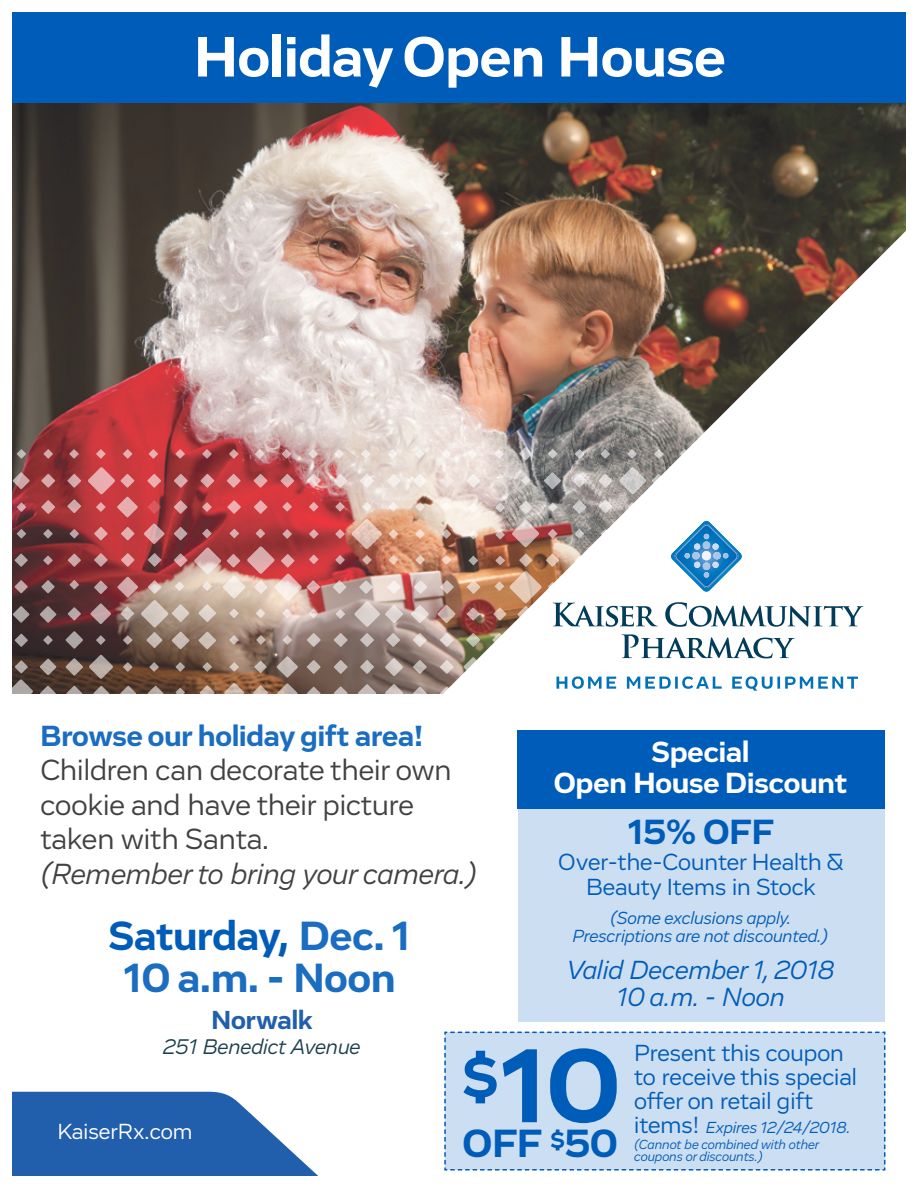
<style>
.page{position:relative;width:918px;height:1188px;background:#fff}
.page>*{position:absolute;margin:0;border:0;box-sizing:border-box;transform-origin:0 0}
.t1{font:700 108px "Vito";color:#005cb9}
.t2{font:700 58.5px "Vito";color:#fff}
.t3{font:700 42px/42px "Vito";color:#1a6dc0;text-align:center}
.t4{font:700 40.5px "Vito";color:#005cb9}
.t5{font:700 36px "Vito";color:#005cb9}
.t6{font:30px/34.5px "Vito";color:#414042}
.t7{font:italic 30px "Vito";color:#414042}
.t8{font:700 30px "Vito";color:#1a6dc0}
.t9{font:700 30px/31.5px "Vito";color:#fff;text-align:center}
.t10{font:italic 27px/27px "Vito";color:#005cb9;text-align:center}
.t11{font:700 26.85px "Vito";color:#215eac}
.t12{font:24px/24px "Vito";color:#005cb9;text-align:center}
.t13{font:22.5px "Vito";color:#fff}
.t14{font:italic 21.75px "Vito";color:#1a3f4e}
.t15{font:italic 18px/18px "Vito";color:#005cb9;text-align:center}
.t16{font:italic 16.5px "Vito";letter-spacing:-.005em;color:#005cb9}
.t17{font:italic 13.5px "Vito";color:#005cb9}
.s1{color:#005cb9}
.s2{font-style:normal;font-size:24px}
</style>
<div class="page">
<img style="left:12px;top:12px;width:894px;height:1164px">
<div style="left:519px;top:730px;width:366px;height:292px;background:#ccdef1"></div>
<div style="left:517px;top:730px;width:368px;height:79px;background:#005cb9"></div>
<div style="left:444px;top:1031px;width:442px;height:140px;background:#ccdef1"></div>
<h2 class="t2" style="left:194px;top:20px;width:533px">Holiday Open House</h2>
<p class="t8" style="left:40px;top:717px;width:385px">Browse our holiday gift area!</p>
<p class="t6" style="left:40px;top:753px;width:413px">Children can decorate their own cookie and have their picture taken with Santa.</p>
<p class="t7" style="left:40px;top:856px;width:438px">(Remember to bring your camera.)</p>
<p class="t9" style="left:554px;top:736px;width:295px">Special<br>Open House Discount</p>
<h3 class="t5" style="left:628px;top:810px;width:148px">15% OFF</h3>
<p class="t12" style="left:558px;top:849px;width:287px;line-height:25.5px">Over-the-Counter Health &amp;<br>Beauty Items in Stock</p>
<p class="t15" style="left:573px;top:909px;width:257px">(Some exclusions apply.<br>Prescriptions are not discounted.)</p>
<p class="t10" style="left:566px;top:957px;width:269px">Valid December 1, 2018<br>10 a.m. - Noon</p>
<h3 class="t3" style="left:108px;top:914px;width:303px"><span class="s1">Saturday,</span> Dec. 1<br>10 a.m. - Noon</h3>
<p class="t11" style="left:212px;top:1003px;width:103px">Norwalk</p>
<p class="t14" style="left:163px;top:1034px;width:199px">251 Benedict Avenue</p>
<h1 class="t1" style="left:462px;top:1019px;width:160px"><sup>$</sup>10</h1>
<p class="t12" style="left:634px;top:1041px;width:224px;text-align:left">Present this coupon to receive this special offer on retail gift</p>
<p class="t16" style="left:634px;top:1117px;width:218px"><span class="s2">items!</span> Expires 12/24/2018.</p>
<p class="t17" style="left:634px;top:1136px;width:186px">(Cannot be combined with other</p>
<p class="t13" style="left:57px;top:1118px;width:137px">KaiserRx.com</p>
<h3 class="t4" style="left:463px;top:1118px;width:157px">OFF <sup>$</sup>50</h3>
<p class="t17" style="left:634px;top:1148px;width:130px">coupons or discounts.)</p>
</div>
